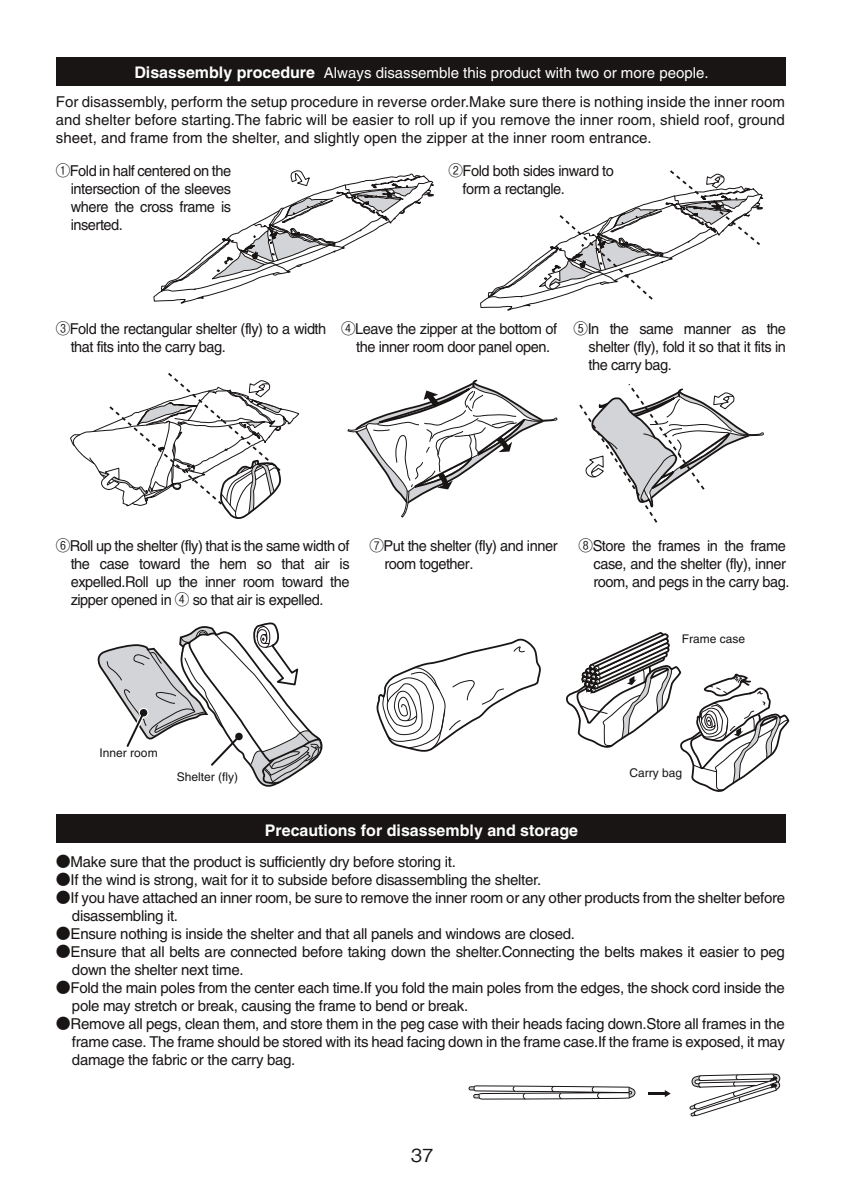
<style>
.page{position:relative;width:843px;height:1191px;background:#fff}
.page>*{position:absolute;margin:0;border:0;box-sizing:border-box;transform-origin:0 0}
.t1{font:500 18px "Gothic BBB Pro";color:#191515}
.t2{font:700 16px "Helvetica";color:#fff}
.t3{font:15px/18px "Helvetica";letter-spacing:-.02em;color:#191515}
.t4{font:15px "Helvetica";color:#fff}
.t5{font:12px "Helvetica";color:#191515}
.s1{font-weight:700;font-size:16px}
.s2{font-family:"Gothic BBB Pr 5";font-weight:500}
</style>
<div class="page">
<svg style="left:153px;top:170px;width:281px;height:134px"></svg>
<svg style="left:480px;top:170px;width:283px;height:141px"></svg>
<svg style="left:70px;top:373px;width:230px;height:146px"></svg>
<svg style="left:347px;top:379px;width:210px;height:138px"></svg>
<svg style="left:579px;top:383px;width:185px;height:140px"></svg>
<div style="left:57px;top:814px;width:728px;height:29px;background:#191515"></div>
<div style="left:57px;top:57px;width:728px;height:28px;background:#191515"></div>
<svg style="left:376px;top:638px;width:165px;height:114px"></svg>
<hr style="left:648px;top:1092px;width:17px;height:3px;background:#191515">
<svg style="left:664px;top:1090px;width:6px;height:7px"></svg>
<svg style="left:468px;top:1085px;width:167px;height:15px"></svg>
<svg style="left:689px;top:1073px;width:92px;height:44px"></svg>
<svg style="left:566px;top:633px;width:224px;height:159px"></svg>
<svg style="left:97px;top:622px;width:226px;height:165px"></svg>
<p class="t4" style="left:134px;top:64px;width:575px"><span class="s1">Disassembly procedure</span> Always disassemble this product with two or more people.</p>
<p class="t3" style="left:56px;top:93px;width:730px;text-align:justify">For disassembly, perform the setup procedure in reverse order.Make sure there is nothing inside the inner room and shelter before starting.The fabric will be easier to roll up if you remove the inner room, shield roof, ground sheet, and frame from the shelter, and slightly open the zipper at the inner room entrance.</p>
<p class="t3" style="left:71px;top:161px;width:162px;text-align:justify;text-indent:-15px"><span class="s2">①</span>Fold in half centered on the intersection of the sleeves where the cross frame is inserted.</p>
<p class="t3" style="left:462px;top:162px;width:153px;text-indent:-14px"><span class="s2">②</span>Fold both sides inward to form a rectangle.</p>
<p class="t3" style="left:71px;top:320px;width:257px;text-indent:-15px"><span class="s2">③</span>Fold the rectangular shelter (fly) to a width that fits into the carry bag.</p>
<p class="t3" style="left:341px;top:320px;width:218px;text-align:center"><span class="s2">④</span>Leave the zipper at the bottom of the inner room door panel open.</p>
<p class="t3" style="left:588px;top:320px;width:199px;text-align:justify;text-indent:-15px"><span class="s2">⑤</span>In the same manner as the shelter (fly), fold it so that it fits in the carry bag.</p>
<p class="t3" style="left:71px;top:537px;width:280px;text-align:justify;text-indent:-15px"><span class="s2">⑥</span>Roll up the shelter (fly) that is the same width of the case toward the hem so that air is expelled.Roll up the inner room toward the zipper opened in <span class="s2">④</span> so that air is expelled.</p>
<p class="t3" style="left:384px;top:537px;width:175px;text-indent:-15px"><span class="s2">⑦</span>Put the shelter (fly) and inner room together.</p>
<p class="t3" style="left:593px;top:537px;width:197px;text-indent:-15px"><span class="s2">⑧</span>Store the frames in the frame case, and the shelter (fly), inner room, and pegs in the carry bag.</p>
<p class="t5" style="left:681px;top:631px;width:65px">Frame case</p>
<p class="t5" style="left:100px;top:746px;width:60px">Inner room</p>
<p class="t5" style="left:177px;top:769px;width:63px">Shelter (fly)</p>
<p class="t5" style="left:629px;top:766px;width:54px">Carry bag</p>
<p class="t2" style="left:265px;top:820px;width:314px">Precautions for disassembly and storage</p>
<p class="t3" style="left:56px;top:853px;width:401px"><span class="s2">●</span>Make sure that the product is sufficiently dry before storing it.</p>
<p class="t3" style="left:56px;top:871px;width:486px"><span class="s2">●</span>If the wind is strong, wait for it to subside before disassembling the shelter.</p>
<p class="t3" style="left:72px;top:889px;width:714px;text-indent:-16px"><span class="s2">●</span>If you have attached an inner room, be sure to remove the inner room or any other products from the shelter before disassembling it.</p>
<p class="t3" style="left:56px;top:925px;width:520px"><span class="s2">●</span>Ensure nothing is inside the shelter and that all panels and windows are closed.</p>
<p class="t3" style="left:72px;top:943px;width:714px;text-indent:-16px"><span class="s2">●</span>Ensure that all belts are connected before taking down the shelter.Connecting the belts makes it easier to peg down the shelter next time.</p>
<p class="t3" style="left:72px;top:979px;width:714px;text-indent:-16px"><span class="s2">●</span>Fold the main poles from the center each time.If you fold the main poles from the edges, the shock cord inside the pole may stretch or break, causing the frame to bend or break.</p>
<p class="t3" style="left:72px;top:1015px;width:714px;text-align:justify;text-indent:-16px"><span class="s2">●</span>Remove all pegs, clean them, and store them in the peg case with their heads facing down.Store all frames in the frame case. The frame should be stored with its head facing down in the frame case.If the frame is exposed, it may damage the fabric or the carry bag.</p>
<p class="t1" style="left:410px;top:1141px;width:24px">37</p>
</div>
